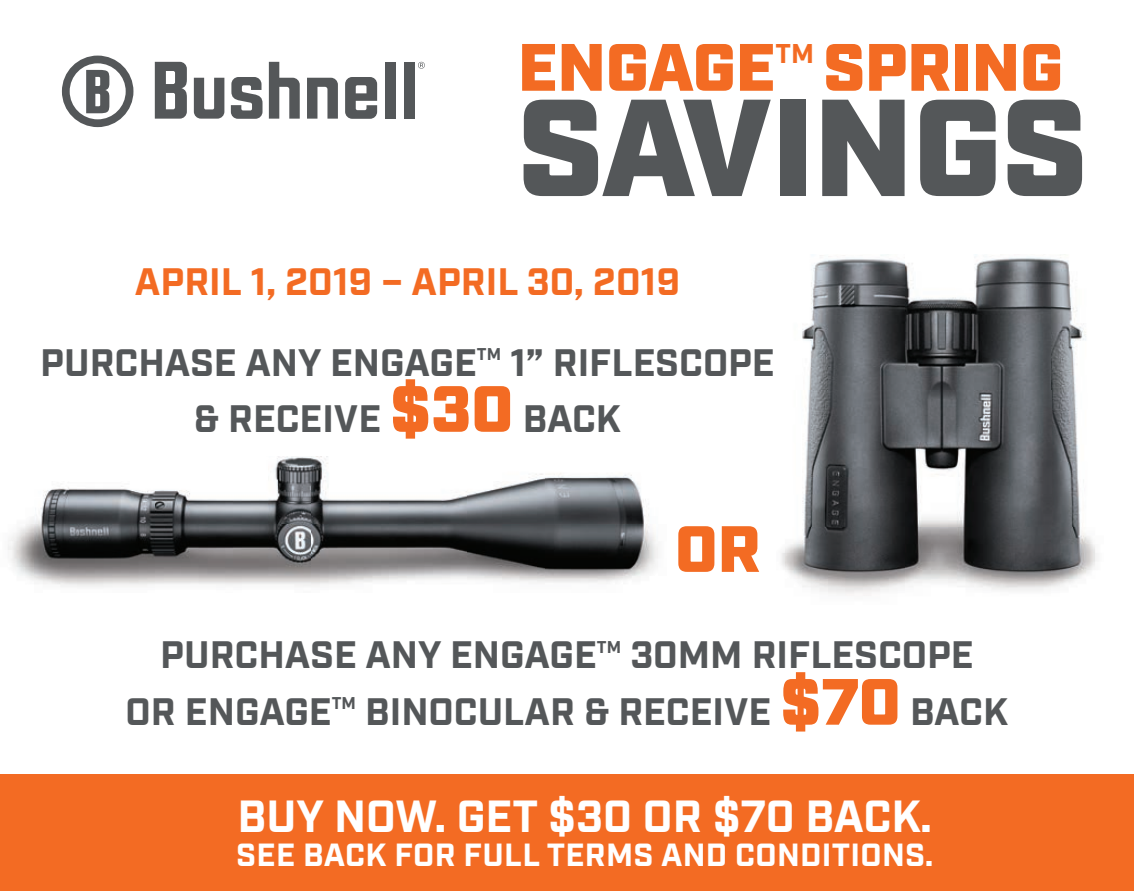
<style>
.page{position:relative;width:1134px;height:891px;background:#fff}
.page>*{position:absolute;margin:0;border:0;box-sizing:border-box;transform-origin:0 0}
.t1{font:900 137.7px "Industry";color:#545759}
.t2{font:900 66.83px "Industry";color:#f36b23}
.t3{font:900 65.25px "Industry";color:#f36b23}
.t4{font:700 45px "Industry";color:#fff}
.t5{font:700 38.25px/56.2px "Industry";color:#545759}
.t6{font:700 38.25px "Industry";color:#f36b23}
.t7{font:700 31.95px "Industry";letter-spacing:.01em;color:#fff}
.t8{font:700 27.22px "Industry";color:#f36b23}
.t9{font:700 17.1px "Industry";color:#545759}
.s1{font-weight:900;font-size:65.25px;color:#f36b23}
</style>
<div class="page">
<div style="left:0;top:774px;width:1134px;height:117px;background:#f36b23"></div>
<img style="left:781px;top:255px;width:316px;height:340px">
<img style="left:8px;top:456px;width:650px;height:131px">
<svg style="left:231px;top:77px;width:32px;height:42px"></svg>
<svg style="left:345px;top:77px;width:32px;height:42px"></svg>
<div style="left:385px;top:62px;width:11px;height:57px;background:#545759"></div>
<div style="left:404px;top:62px;width:11px;height:57px;background:#545759"></div>
<svg style="left:194px;top:78px;width:30px;height:41px"></svg>
<svg style="left:155px;top:62px;width:32px;height:57px"></svg>
<svg style="left:418px;top:62px;width:7px;height:7px"></svg>
<svg style="left:269px;top:62px;width:31px;height:57px"></svg>
<svg style="left:307px;top:78px;width:31px;height:41px"></svg>
<svg style="left:62px;top:56px;width:71px;height:71px"></svg>
<h2 class="t2" style="left:518px;top:27px;width:259px">ENGAGE</h2>
<p class="t8" style="left:775px;top:37px;width:40px">TM</p>
<h2 class="t2" style="left:824px;top:27px;width:241px">SPRING</h2>
<h1 class="t1" style="left:518px;top:65px;width:571px">SAVINGS</h1>
<p class="t6" style="left:135px;top:258px;width:547px">APRIL 1, 2019 – APRIL 30, 2019</p>
<p class="t5" style="left:40px;top:336px;width:438px">PURCHASE ANY ENGAGE</p>
<p class="t9" style="left:477px;top:344px;width:26px">TM</p>
<p class="t5" style="left:194px;top:336px;width:582px;text-indent:316px">1” RIFLESCOPE &amp; RECEIVE <span class="s1">$30</span> BACK</p>
<h3 class="t3" style="left:675px;top:510px;width:87px">OR</h3>
<p class="t5" style="left:160px;top:629px;width:438px">PURCHASE ANY ENGAGE</p>
<p class="t9" style="left:597px;top:637px;width:26px">TM</p>
<p class="t5" style="left:630px;top:629px;width:345px">30MM RIFLESCOPE</p>
<p class="t5" style="left:126px;top:685px;width:208px">OR ENGAGE</p>
<p class="t9" style="left:332px;top:693px;width:26px">TM</p>
<p class="t5" style="left:365px;top:685px;width:645px">BINOCULAR &amp; RECEIVE <span class="s1">$70</span> BACK</p>
<p class="t4" style="left:238px;top:789px;width:696px">BUY NOW. GET $30 OR $70 BACK.</p>
<p class="t7" style="left:236px;top:836px;width:699px">SEE BACK FOR FULL TERMS AND CONDITIONS.</p>
</div>
